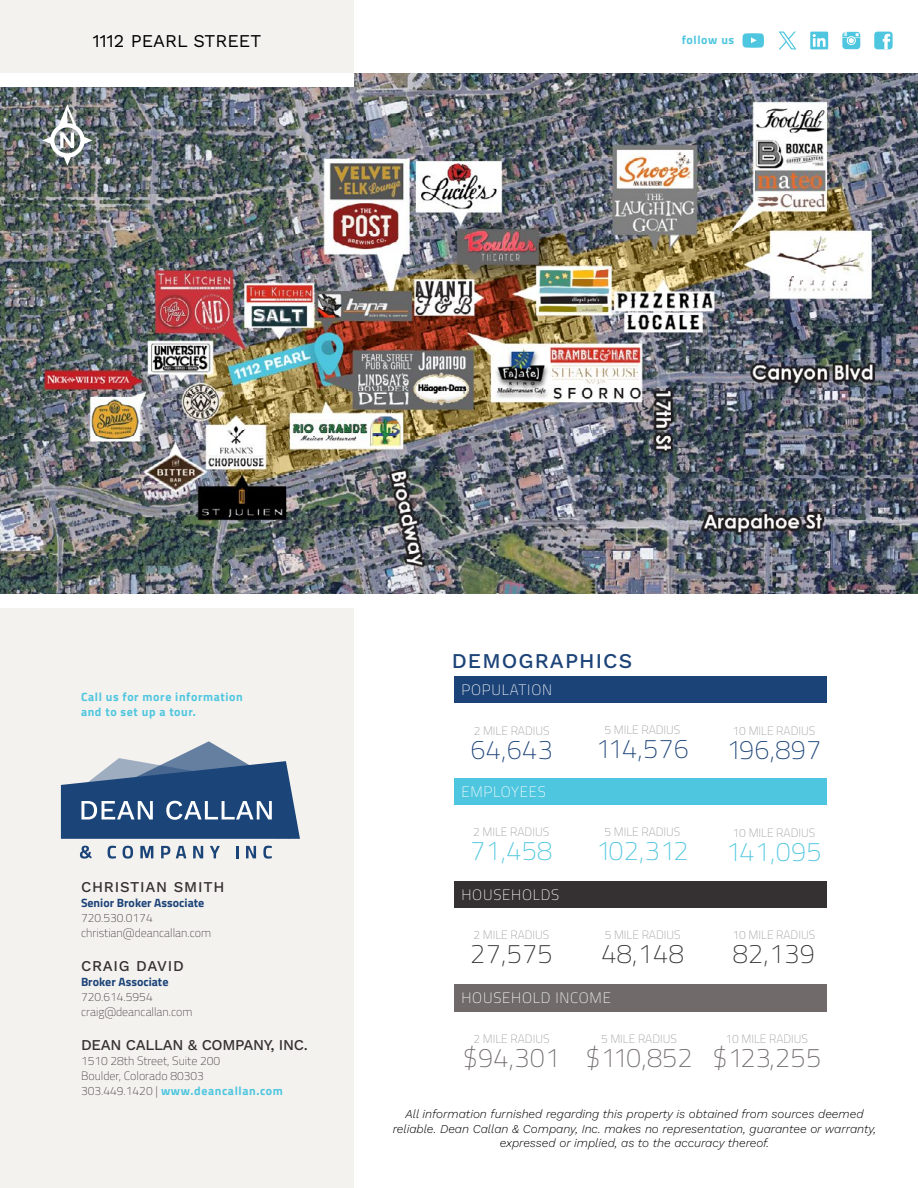
<style>
.page{position:relative;width:918px;height:1188px;background:#fff}
.page>*{position:absolute;margin:0;border:0;box-sizing:border-box;transform-origin:0 0}
.t1{font:200 27px "Cairo";letter-spacing:.01em;color:#706a6b}
.t2{font:200 27px "Cairo";letter-spacing:.01em;color:#1c4378}
.t3{font:200 27px "Cairo";letter-spacing:.01em;color:#4fc6df}
.t4{font:200 27px "Cairo";letter-spacing:.01em;color:#353132}
.t5{font:21px "Work Sans";letter-spacing:.05em;color:#1c4378}
.t6{font:18px "Work Sans";color:#000}
.t7{font:200 15px "Cairo";letter-spacing:.05em;color:#fff}
.t8{font:15px "Work Sans";letter-spacing:-.02em;color:#353132}
.t9{font:15px "Work Sans";letter-spacing:.05em;color:#353132}
.t10{font:500 15px "Work Sans";letter-spacing:.05em;color:#353132}
.t11{font:italic 12px/14.4px "Work Sans";color:#000;text-align:center}
.t12{font:200 12px/15px "Cairo";color:#353132}
.t13{font:200 12px "Cairo";color:#989899}
.t14{font:700 12px/15px "Cairo";letter-spacing:.05em;color:#4fc6df}
.t15{font:700 12px "Cairo";color:#1c4378}
.s1{font-weight:700;color:#4fc6df}
</style>
<div class="page">
<div style="left:0;top:0;width:354px;height:500px;background:#f4f2ef"></div>
<img style="left:0;top:74px;width:918px;height:520px">
<div style="left:0;top:73px;width:354px;height:14px;background:#fff"></div>
<div style="left:0;top:594px;width:354px;height:594px;background:#f4f2ef"></div>
<div style="left:455px;top:676px;width:372px;height:27px;background:#1c4378"></div>
<div style="left:455px;top:778px;width:372px;height:27px;background:#4fc6df"></div>
<div style="left:455px;top:881px;width:372px;height:27px;background:#353132"></div>
<div style="left:455px;top:984px;width:372px;height:27px;background:#706a6b"></div>
<img style="left:42px;top:104px;width:51px;height:62px">
<div style="left:0;top:594px;width:354px;height:14px;background:#fff"></div>
<svg style="left:61px;top:741px;width:239px;height:98px"></svg>
<svg style="left:80px;top:846px;width:12px;height:13px"></svg>
<svg style="left:108px;top:846px;width:8px;height:13px"></svg>
<svg style="left:123px;top:846px;width:10px;height:13px"></svg>
<svg style="left:140px;top:846px;width:13px;height:12px"></svg>
<svg style="left:161px;top:846px;width:9px;height:12px"></svg>
<svg style="left:176px;top:846px;width:10px;height:12px"></svg>
<svg style="left:193px;top:846px;width:10px;height:12px"></svg>
<svg style="left:210px;top:846px;width:10px;height:12px"></svg>
<svg style="left:236px;top:846px;width:2px;height:12px"></svg>
<svg style="left:246px;top:846px;width:10px;height:12px"></svg>
<svg style="left:263px;top:846px;width:9px;height:13px"></svg>
<svg style="left:842px;top:32px;width:18px;height:17px"></svg>
<div style="left:810px;top:32px;width:18px;height:17px;background:#4fc6df"></div>
<svg style="left:813px;top:34px;width:13px;height:13px"></svg>
<div style="left:874px;top:32px;width:19px;height:17px;background:#4fc6df;border-radius:3px"></div>
<svg style="left:883px;top:34px;width:7px;height:15px"></svg>
<svg style="left:742px;top:33px;width:22px;height:15px"></svg>
<svg style="left:779px;top:32px;width:17px;height:17px"></svg>
<h3 class="t6" style="left:93px;top:27px;width:170px">1112 PEARL STREET</h3>
<p class="t14" style="left:682px;top:33px;width:54px">follow us</p>
<p class="t14" style="left:81px;top:689px;width:163px">Call us for more information and to set up a tour.</p>
<p class="t9" style="left:81px;top:876px;width:145px">CHRISTIAN SMITH</p>
<p class="t15" style="left:81px;top:893px;width:125px">Senior Broker Associate</p>
<p class="t12" style="left:81px;top:911px;width:132px">720.530.0174 christian@deancallan.com</p>
<p class="t10" style="left:81px;top:957px;width:104px">CRAIG DAVID</p>
<p class="t15" style="left:81px;top:972px;width:89px">Broker Associate</p>
<p class="t12" style="left:81px;top:989px;width:113px">720.614.5954 craig@deancallan.com</p>
<p class="t8" style="left:81px;top:1033px;width:228px">DEAN CALLAN &amp; COMPANY, INC.</p>
<p class="t12" style="left:81px;top:1053px;width:203px">1510 28th Street, Suite 200<br>Boulder, Colorado 80303<br>303.449.1420 | <span class="s1">www.deancallan.com</span></p>
<h2 class="t5" style="left:452px;top:645px;width:182px">DEMOGRAPHICS</h2>
<p class="t7" style="left:461px;top:679px;width:92px">POPULATION</p>
<p class="t13" style="left:474px;top:722px;width:77px">2 MILE RADIUS</p>
<h1 class="t2" style="left:471px;top:730px;width:84px">64,643</h1>
<p class="t7" style="left:461px;top:781px;width:86px">EMPLOYEES</p>
<p class="t13" style="left:473px;top:824px;width:77px">2 MILE RADIUS</p>
<h1 class="t3" style="left:470px;top:832px;width:84px">71,458</h1>
<p class="t7" style="left:461px;top:884px;width:99px">HOUSEHOLDS</p>
<p class="t13" style="left:473px;top:927px;width:77px">2 MILE RADIUS</p>
<h1 class="t4" style="left:470px;top:935px;width:84px">27,575</h1>
<p class="t13" style="left:604px;top:722px;width:77px">5 MILE RADIUS</p>
<h1 class="t2" style="left:596px;top:730px;width:95px">114,576</h1>
<p class="t13" style="left:604px;top:824px;width:77px">5 MILE RADIUS</p>
<h1 class="t3" style="left:596px;top:832px;width:94px">102,312</h1>
<p class="t13" style="left:605px;top:927px;width:77px">5 MILE RADIUS</p>
<h1 class="t4" style="left:602px;top:935px;width:84px">48,148</h1>
<p class="t7" style="left:461px;top:987px;width:151px">HOUSEHOLD INCOME</p>
<p class="t13" style="left:474px;top:1030px;width:77px">2 MILE RADIUS</p>
<h1 class="t1" style="left:463px;top:1038px;width:99px">$94,301</h1>
<p class="t13" style="left:601px;top:1030px;width:77px">5 MILE RADIUS</p>
<h1 class="t1" style="left:585px;top:1038px;width:109px">$110,852</h1>
<p class="t13" style="left:733px;top:722px;width:84px">10 MILE RADIUS</p>
<h1 class="t2" style="left:726px;top:730px;width:96px">196,897</h1>
<p class="t13" style="left:733px;top:824px;width:84px">10 MILE RADIUS</p>
<h1 class="t3" style="left:726px;top:832px;width:97px">141,095</h1>
<p class="t13" style="left:733px;top:927px;width:84px">10 MILE RADIUS</p>
<h1 class="t4" style="left:733px;top:935px;width:84px">82,139</h1>
<p class="t13" style="left:725px;top:1030px;width:84px">10 MILE RADIUS</p>
<h1 class="t1" style="left:712px;top:1038px;width:110px">$123,255</h1>
<p class="t11" style="left:393px;top:1106px;width:485px">All information furnished regarding this property is obtained from sources deemed reliable. Dean Callan &amp; Company, Inc. makes no representation, guarantee or warranty, expressed or implied, as to the accuracy thereof.</p>
</div>
